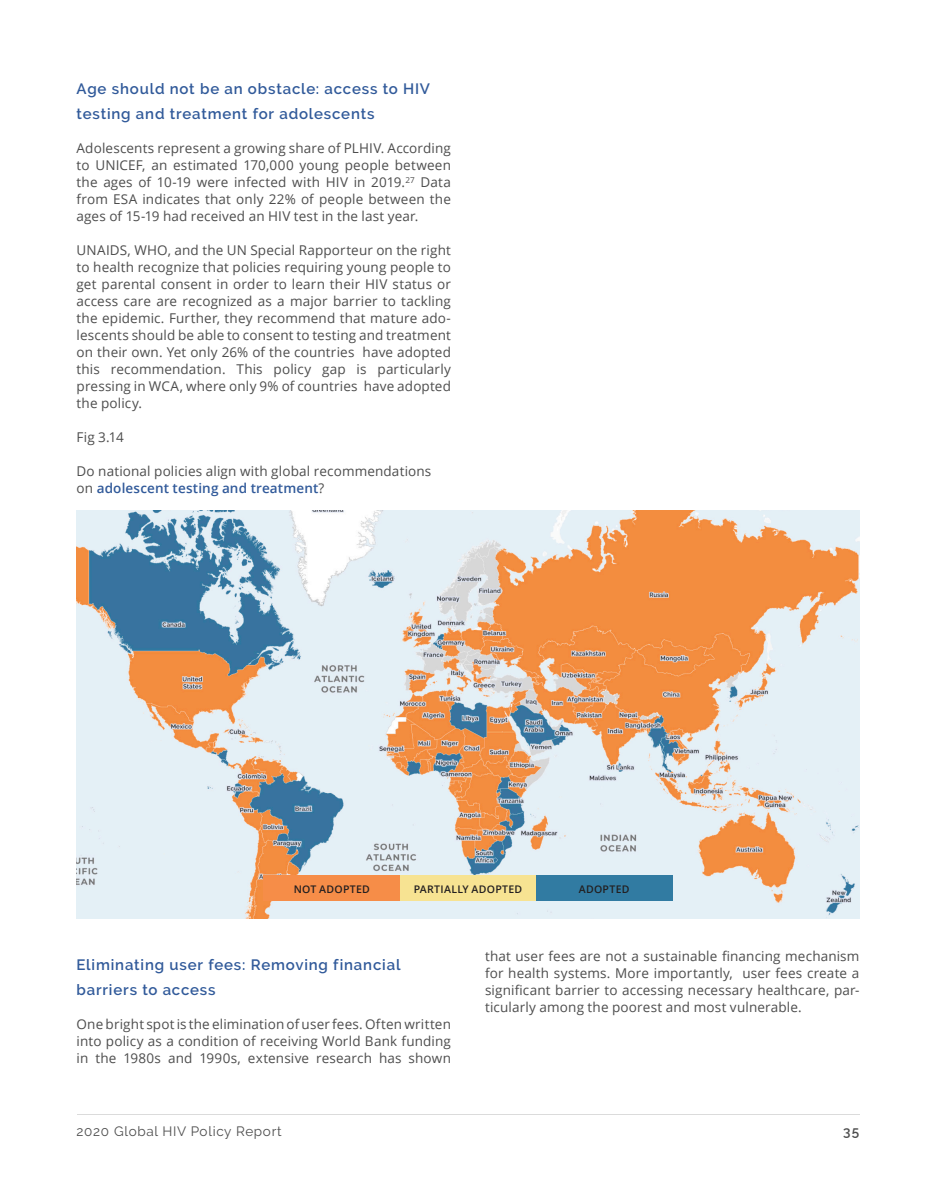
<style>
.page{position:relative;width:936px;height:1191px;background:#fff}
.page>*{position:absolute;margin:0;border:0;box-sizing:border-box;transform-origin:0 0}
.t1{font:600 15px/25.5px "Raleway";letter-spacing:.055em;color:#315a9a}
.t2{font:13.5px/17px "Open Sans";letter-spacing:.01em;color:#4d4d4d;text-align:justify}
.t3{font:13.5px "Raleway";letter-spacing:.05em;color:#4d4d4d}
.t4{font:600 13.5px "Raleway";color:#4d4d4d}
.t5{font:600 10.5px "Open Sans";letter-spacing:.025em;color:#231f20}
.s1{font-weight:600;color:#315a9a}
</style>
<div class="page">
<hr style="left:77px;top:1114px;width:782px;height:1px;background:#dbdbdb">
<img style="left:77px;top:510px;width:782px;height:408px">
<div style="left:264px;top:875px;width:136px;height:26px;background:#f68d48"></div>
<div style="left:400px;top:875px;width:136px;height:26px;background:#f7e392"></div>
<div style="left:536px;top:875px;width:136px;height:26px;background:#317ba2"></div>
<p class="t1" style="left:77px;top:76px;width:355px">Age should not be an obstacle: access to HIV testing and treatment for adolescents</p>
<p class="t2" style="left:77px;top:139px;width:376px">Adolescents represent a growing share of PLHIV. According to UNICEF, an estimated 170,000 young people between the ages of 10-19 were infected with HIV in 2019.<sup>27</sup> Data from ESA indicates that only 22% of people between the ages of 15-19 had received an HIV test in the last year.</p>
<p class="t2" style="left:77px;top:241px;width:376px">UNAIDS, WHO, and the UN Special Rapporteur on the right to health recognize that policies requiring young people to get parental consent in order to learn their HIV status or access care are recognized as a major barrier to tackling the epidemic. Further, they recommend that mature ado&shy;lescents should be able to consent to testing and treatment on their own. Yet only 26% of the countries have adopted this recommendation. This policy gap is particularly pressing in WCA, where only 9% of countries have adopted the policy.</p>
<p class="t2" style="left:77px;top:429px;width:49px">Fig 3.14</p>
<p class="t2" style="left:77px;top:463px;width:356px">Do national policies align with global recommendations on <span class="s1">adolescent testing and treatment</span>?</p>
<p class="t5" style="left:294px;top:882px;width:78px">NOT ADOPTED</p>
<p class="t5" style="left:413px;top:882px;width:110px">PARTIALLY ADOPTED</p>
<p class="t5" style="left:578px;top:882px;width:52px">ADOPTED</p>
<p class="t1" style="left:77px;top:951px;width:325px">Eliminating user fees: Removing financial barriers to access</p>
<p class="t2" style="left:77px;top:1015px;width:376px">One bright spot is the elimination of user fees. Often written into policy as a condition of receiving World Bank funding in the 1980s and 1990s, extensive research has shown</p>
<p class="t2" style="left:485px;top:947px;width:376px">that user fees are not a sustainable financing mechanism for health systems. More importantly, user fees create a significant barrier to accessing necessary healthcare, par&shy;ticularly among the poorest and most vulnerable.</p>
<p class="t3" style="left:77px;top:1123px;width:206px">2020 Global HIV Policy Report</p>
<p class="t4" style="left:843px;top:1123px;width:18px">35</p>
</div>
